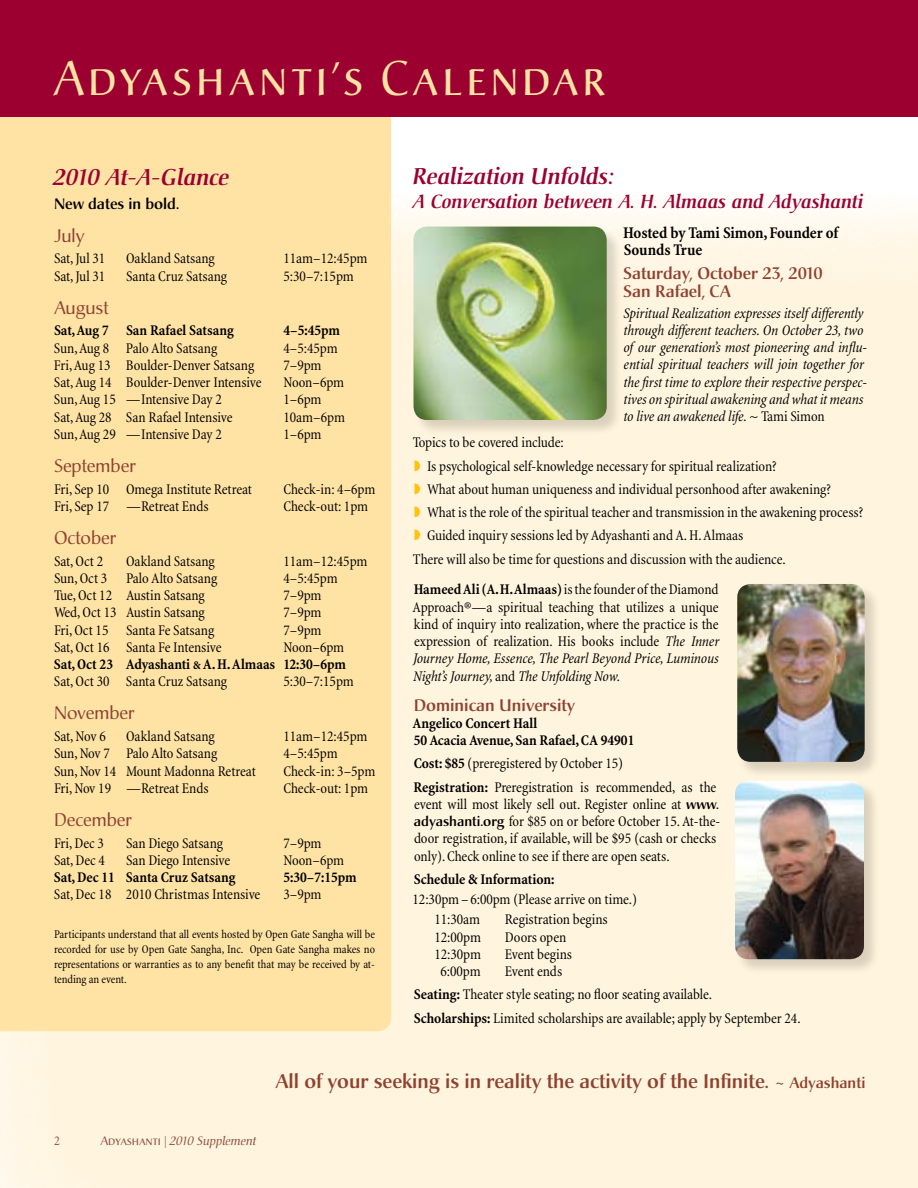
<style>
.page{position:relative;width:918px;height:1188px;background:#fff}
.page>*{position:absolute;margin:0;border:0;box-sizing:border-box;transform-origin:0 0}
.t1{font:48px "Christiana Regular SC";letter-spacing:.08em;color:#ffe3a5}
.t2{font:italic 500 22.5px "Christiana";color:#9b0031}
.t3{font:500 19.5px "Christiana";color:#8e4130}
.t4{font:italic 500 18.75px "Christiana";color:#9b0031}
.t5{font:18px "Christiana";color:#8e4130}
.t6{font:500 16.5px/18px "Christiana";color:#8e4130}
.t7{font:700 condensed 16.5px/17.2px "Minion";letter-spacing:-.005em;color:#000}
.t8{font:condensed 15px/17.2px "Minion";letter-spacing:-.005em;color:#000}
.t9{font:italic condensed 15px/17.2px "Minion";letter-spacing:-.01em;color:#000}
.t10{font:700 condensed 15px/17.2px "Minion";color:#000;text-align:justify}
.t11{font:500 15px "Christiana";color:#000}
.t12{font:condensed 12px/15px "Minion";letter-spacing:-.005em;color:#000;text-align:justify}
.t13{font:italic 12px "Christiana";color:#8e5043}
.s1{font-size:45px}
.s2{font-weight:400}
.s3{font-size:12px}
.s4{font-style:normal}
.s5{font-weight:700}
.s6{font-style:italic}
.s7{font-family:"Christiana";font-weight:500;font-stretch:normal;font-size:13.5px}
.s8{font-family:"Christiana Regular SC";font-style:normal}
.s9{font-size:15px}
</style>
<div class="page">
<div style="left:0;top:193px;width:918px;height:995px;background:#fff4dd"></div>
<div style="left:0;top:117px;width:391px;height:914px;background:#ffe3a5"></div>
<div style="left:0;top:0;width:918px;height:117px;background:#9b0031"></div>
<div style="left:736px;top:582px;width:146px;height:197px;background:#000;opacity:.15"></div>
<img style="left:737px;top:584px;width:128px;height:178px;border-radius:14px">
<div style="left:734px;top:779px;width:146px;height:197px;background:#000;opacity:.15"></div>
<img style="left:735px;top:781px;width:129px;height:178px;border-radius:14px">
<div style="left:412px;top:225px;width:212px;height:212px;background:#000;opacity:.15"></div>
<img style="left:414px;top:227px;width:193px;height:193px;border-radius:14px">
<h1 class="t1" style="left:53px;top:49px;width:555px">Adyashanti<span class="s1">’</span>s Calendar</h1>
<h2 class="t2" style="left:54px;top:163px;width:177px">2010 At-A-Glance</h2>
<p class="t11" style="left:54px;top:194px;width:127px">New dates in bold.</p>
<p class="t5" style="left:54px;top:224px;width:32px">July</p>
<p class="t8" style="left:54px;top:250px;width:53px">Sat,Jul 31</p>
<p class="t8" style="left:126px;top:250px;width:90px">Oakland Satsang</p>
<p class="t8" style="left:284px;top:250px;width:85px">11am–12:45pm</p>
<p class="t8" style="left:54px;top:268px;width:53px">Sat,Jul 31</p>
<p class="t8" style="left:126px;top:268px;width:103px">Santa Cruz Satsang</p>
<p class="t8" style="left:284px;top:268px;width:72px">5:30–7:15pm</p>
<p class="t5" style="left:54px;top:296px;width:56px">August</p>
<p class="t10" style="left:54px;top:322px;width:181px">Sat, Aug 7 San Rafael Satsang</p>
<p class="t10" style="left:284px;top:322px;width:58px">4–5:45pm</p>
<p class="t8" style="left:54px;top:340px;width:165px">Sun,Aug 8 Palo Alto Satsang</p>
<p class="t8" style="left:283px;top:340px;width:56px">4–5:45pm</p>
<p class="t8" style="left:54px;top:357px;width:202px">Fri,Aug 13 Boulder-Denver Satsang</p>
<p class="t8" style="left:283px;top:357px;width:40px">7–9pm</p>
<p class="t8" style="left:54px;top:374px;width:209px">Sat,Aug 14 Boulder-Denver Intensive</p>
<p class="t8" style="left:283px;top:374px;width:62px">Noon–6pm</p>
<p class="t8" style="left:54px;top:391px;width:163px">Sun,Aug 15 —Intensive Day 2</p>
<p class="t8" style="left:283px;top:391px;width:40px">1–6pm</p>
<p class="t8" style="left:54px;top:409px;width:180px">Sat,Aug 2 8 San Rafael Intensive</p>
<p class="t8" style="left:283px;top:409px;width:63px">10am–6pm</p>
<p class="t8" style="left:54px;top:426px;width:163px">Sun,Aug 29 —Intensive Day 2</p>
<p class="t8" style="left:283px;top:426px;width:40px">1–6pm</p>
<p class="t5" style="left:54px;top:454px;width:83px">September</p>
<p class="t8" style="left:54px;top:481px;width:200px">Fri, Sep 10 Omega Institute Retreat</p>
<p class="t8" style="left:284px;top:481px;width:93px">Check-in: 4–6pm</p>
<p class="t8" style="left:54px;top:498px;width:156px">Fri, Sep 17 —Retreat Ends</p>
<p class="t8" style="left:284px;top:498px;width:86px">Check-out: 1pm</p>
<p class="t5" style="left:54px;top:526px;width:64px">October</p>
<p class="t8" style="left:54px;top:553px;width:45px">Sat,Oct 2</p>
<p class="t8" style="left:126px;top:553px;width:90px">Oakland Satsang</p>
<p class="t8" style="left:284px;top:553px;width:85px">11am–12:45pm</p>
<p class="t8" style="left:54px;top:570px;width:165px">Sun,Oct 3 Palo Alto Satsang</p>
<p class="t8" style="left:284px;top:570px;width:56px">4–5:45pm</p>
<p class="t8" style="left:54px;top:587px;width:152px">Tue,Oct 12 Austin Satsang</p>
<p class="t8" style="left:284px;top:587px;width:40px">7–9pm</p>
<p class="t8" style="left:54px;top:604px;width:152px">Wed,Oct 13 Austin Satsang</p>
<p class="t8" style="left:284px;top:604px;width:40px">7–9pm</p>
<p class="t8" style="left:54px;top:622px;width:162px">Fri,Oct 15 Santa Fe Satsang</p>
<p class="t8" style="left:284px;top:622px;width:40px">7–9pm</p>
<p class="t8" style="left:54px;top:639px;width:169px">Sat,Oct 16 Santa Fe Intensive</p>
<p class="t10" style="left:54px;top:639px;width:294px;text-indent:230px"><span class="s2">Noon–6pm </span>Sat, Oct 23 Adyashanti <span class="s3">&amp;</span> A. H. Almaas 12:30–6pm <span class="s2">Sat,Oct 30 Santa Cruz Satsang</span></p>
<p class="t8" style="left:283px;top:673px;width:72px">5:30–7:15pm</p>
<p class="t5" style="left:54px;top:702px;width:82px">November</p>
<p class="t8" style="left:54px;top:728px;width:53px">Sat,Nov 6</p>
<p class="t8" style="left:126px;top:728px;width:90px">Oakland Satsang</p>
<p class="t8" style="left:284px;top:728px;width:85px">11am–12:45pm</p>
<p class="t8" style="left:54px;top:745px;width:165px">Sun,Nov 7 Palo Alto Satsang</p>
<p class="t8" style="left:284px;top:745px;width:56px">4–5:45pm</p>
<p class="t8" style="left:54px;top:763px;width:203px">Sun,Nov 14 Mount Madonna Retreat</p>
<p class="t8" style="left:284px;top:763px;width:93px">Check-in: 3–5pm</p>
<p class="t8" style="left:54px;top:780px;width:156px">Fri,Nov 19 —Retreat Ends</p>
<p class="t8" style="left:284px;top:780px;width:86px">Check-out: 1pm</p>
<p class="t5" style="left:54px;top:808px;width:79px">December</p>
<p class="t8" style="left:54px;top:835px;width:51px">Fri,Dec 3</p>
<p class="t8" style="left:126px;top:835px;width:98px">San Diego Satsang</p>
<p class="t8" style="left:284px;top:835px;width:40px">7–9pm</p>
<p class="t8" style="left:54px;top:852px;width:53px">Sat,Dec 4</p>
<p class="t8" style="left:126px;top:852px;width:106px">San Diego Intensive</p>
<p class="t8" style="left:284px;top:852px;width:62px">Noon–6pm</p>
<p class="t10" style="left:54px;top:869px;width:183px">Sat, Dec 11 Santa Cruz Satsang</p>
<p class="t10" style="left:283px;top:869px;width:75px">5:30–7:15pm</p>
<p class="t8" style="left:54px;top:886px;width:208px">Sat,Dec 18 2010 Christmas Intensive</p>
<p class="t8" style="left:283px;top:886px;width:40px">3–9pm</p>
<p class="t12" style="left:54px;top:927px;width:323px">Participants understand that all events hosted by Open Gate Sangha will be recorded for use by Open Gate Sangha, Inc. Open Gate Sangha makes no representations or warranties as to any benefit that may be received by at&shy;tending an event.</p>
<h2 class="t2" style="left:414px;top:163px;width:203px">Realization Unfolds:</h2>
<p class="t4" style="left:414px;top:190px;width:452px">A Conversation between A. H. Almaas and Adyashanti</p>
<p class="t7" style="left:623px;top:224px;width:217px">Hosted by Tami Simon, Founder of<br>Sounds True</p>
<p class="t6" style="left:623px;top:265px;width:201px">Saturday, October 23, 2010<br>San Rafael, CA</p>
<p class="t9" style="left:623px;top:305px;width:245px">Spiritual Realization expresses itself differently through different teachers. On October 23, two of our generation’s most pioneering and influ&shy;ential spiritual teachers will join together for the first time to explore their respective perspec&shy;tives on spiritual awakening and what it means to live an awakened life. <span class="s4">~ Tami Simon</span></p>
<p class="t8" style="left:413px;top:434px;width:152px">Topics to be covered include:</p>
<p class="t8" style="left:427px;top:458px;width:351px">Is psychological self-knowledge necessary for spiritual realization?</p>
<p class="t8" style="left:427px;top:481px;width:405px">What about human uniqueness and individual personhood after awakening?</p>
<p class="t8" style="left:427px;top:504px;width:438px">What is the role of the spiritual teacher and transmission in the awakening process?</p>
<p class="t8" style="left:427px;top:527px;width:318px">Guided inquiry sessions led by Adyashanti and A.H.Almaas</p>
<p class="t8" style="left:413px;top:551px;width:374px">There will also be time for questions and discussion with the audience.</p>
<p class="t8" style="left:413px;top:581px;width:308px;text-align:justify"><span class="s5">Hameed Ali (A. H. Almaas)</span>isthefounder of theDiamond Approach®—a spiritual teaching that utilizes a unique kind of inquiry into realization, where the practice is the expression of realization. His books include <span class="s6">The Inner Journey Home, Essence, The Pearl Beyond Price, Luminous Night’s Journey,</span> and <span class="s6">The Unfolding Now.</span></p>
<p class="t6" style="left:414px;top:696px;width:163px">Dominican University</p>
<p class="t10" style="left:413px;top:715px;width:223px">Angelico Concert Hall<br>50 Acacia Avenue, San Rafael, CA 94901</p>
<p class="t8" style="left:414px;top:752px;width:304px;line-height:23.2px"><span class="s5">Cost: $85</span> (preregistered by October 15)<br><span class="s5">Registration:</span> Preregistration is recommended, as the</p>
<p class="t8" style="left:414px;top:796px;width:308px">event will most likely sell out. Register online at <span class="s7">www. adyashanti.org</span> for $85 on or before October 15.At-the&shy;door registration, if available, will be $95 (cash or checks only).Check online to see if there are open seats.</p>
<p class="t10" style="left:414px;top:871px;width:142px">Schedule &amp; Information:</p>
<p class="t8" style="left:434px;top:890px;width:204px;line-height:20.2px;text-indent:-22px">12:30pm–6:00pm (Please arrive on time.)<br>11:30am</p>
<p class="t8" style="left:505px;top:911px;width:104px">Registration begins</p>
<p class="t8" style="left:434px;top:929px;width:48px">12:00pm</p>
<p class="t8" style="left:505px;top:929px;width:63px">Doors open</p>
<p class="t8" style="left:434px;top:946px;width:48px">12:30pm</p>
<p class="t8" style="left:505px;top:946px;width:69px">Event begins</p>
<p class="t8" style="left:440px;top:963px;width:42px">6:00pm</p>
<p class="t8" style="left:414px;top:960px;width:388px;line-height:23.2px;text-indent:91px">Event ends<br><span class="s5">Seating:</span> Theater style seating; no floor seating available.<br><span class="s5">Scholarships:</span> Limited scholarships are available; apply by September 24.</p>
<p class="t13" style="left:100px;top:1133px;width:158px"><span class="s8">Adyashanti |</span> 2010 Supplement</p>
<h3 class="t3" style="left:276px;top:1069px;width:591px">All of your seeking is in reality the activity of the Infinite. <span class="s9">~ Adyashanti</span></h3>
</div>
